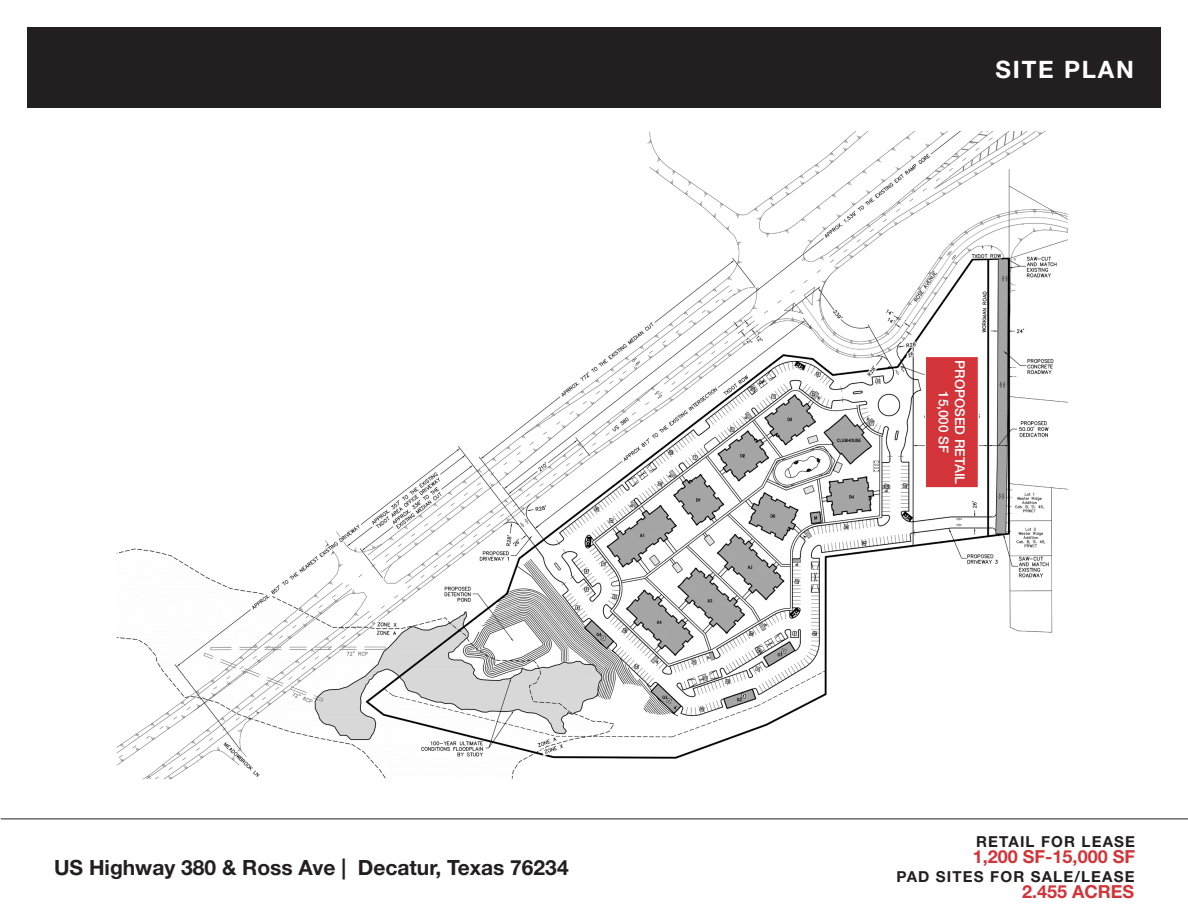
<style>
.page{position:relative;width:1188px;height:918px;background:#fff}
.page>*{position:absolute;margin:0;border:0;box-sizing:border-box;transform-origin:0 0}
.Page_Titles{font:700 24px "Helvetica Neue LT Std";letter-spacing:.075em;color:#fff}
.Subhead{font:700 21px "Helvetica Neue LT Std";color:#231f20}
.Headline{font:700 18px "Helvetica Neue LT Std";color:#d23439}
.Page_Titles-2{font:700 15.15px "Helvetica Neue LT Std";letter-spacing:.075em;color:#231f20}
.t1{font:500 13.5px "Helvetica Neue LT Std";color:#fff}
</style>
<div class="page">
<div style="left:27px;top:27px;width:1134px;height:81px;background:#231f20"></div>
<hr style="left:1px;top:819px;width:1187px;height:1px;background:#231f20">
<img style="left:116px;top:131px;width:952px;height:649px">
<div style="left:925px;top:357px;width:53px;height:131px;background:#d23439"></div>
<div style="left:925px;top:356px;width:54px;height:132px;border:1px solid #fff"></div>
<p class="Subhead" style="left:54px;top:855px;width:516px">US Highway 380 &amp; Ross Ave | Decatur, Texas 76234</p>
<p class="Page_Titles" style="left:996px;top:54px;width:140px">SITE PLAN</p>
<p class="t1" style="left:968px;top:360px;width:126px;rotate:90deg">PROPOSED RETAIL</p>
<p class="t1" style="left:952px;top:391px;width:63px;rotate:90deg">15,000 SF</p>
<p class="Page_Titles-2" style="left:976px;top:832px;width:160px">RETAIL FOR LEASE</p>
<p class="Headline" style="left:1022px;top:881px;width:114px">2.455 ACRES</p>
<p class="Headline" style="left:973px;top:846px;width:164px">1,200 SF-15,000 SF</p>
<p class="Page_Titles-2" style="left:897px;top:867px;width:240px">PAD SITES FOR SALE/LEASE</p>
</div>
